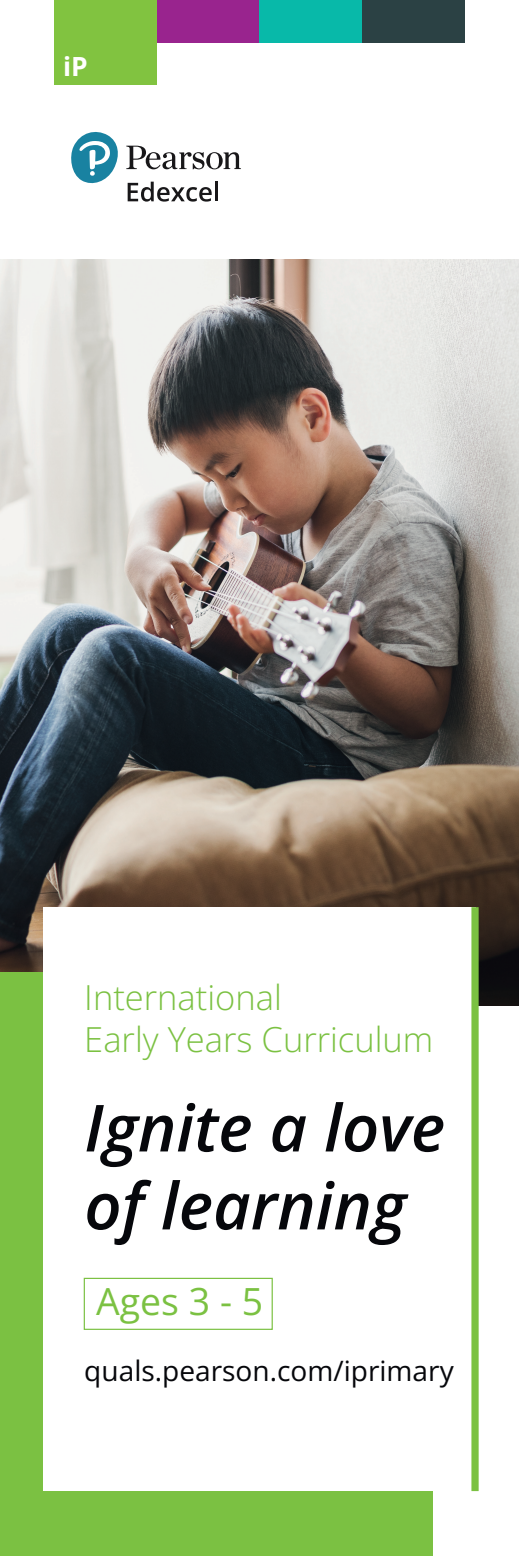
<style>
.page{position:relative;width:519px;height:1556px;background:#fff}
.page>*{position:absolute;margin:0;border:0;box-sizing:border-box;transform-origin:0 0}
.t1{font:italic 600 64.92px/77.9px "Open Sans";color:#06070b}
.t2{font:37.41px "Open Sans";color:#7bc142}
.t3{font:300 34.47px/41.3px "Open Sans";color:#7bc142}
.t4{font:28.05px "Open Sans";color:#06070b}
.t5{font:700 26.37px "Open Sans";color:#fff}
</style>
<div class="page">
<img style="left:0;top:259px;width:518px;height:746px">
<div style="left:55px;top:0;width:102px;height:85px;background:#81c340"></div>
<div style="left:157px;top:0;width:102px;height:42px;background:#99248e"></div>
<div style="left:259px;top:0;width:103px;height:42px;background:#08b9a9"></div>
<div style="left:362px;top:0;width:102px;height:42px;background:#2b4144"></div>
<svg style="left:71px;top:132px;width:170px;height:69px"></svg>
<hr style="left:215px;top:182px;width:3px;height:19px;background:#181719">
<div style="left:0;top:972px;width:432px;height:583px;background:#7bc142"></div>
<div style="left:43px;top:907px;width:432px;height:583px;background:#fff"></div>
<div style="left:471px;top:907px;width:7px;height:583px;background:#7bc142"></div>
<div style="left:84px;top:1277px;width:188px;height:52px;border:1px solid #7bc142"></div>
<p class="t5" style="left:63px;top:48px;width:26px">iP</p>
<p class="t3" style="left:84px;top:976px;width:350px">International<br>Early Years Curriculum</p>
<h1 class="t1" style="left:84px;top:1086px;width:362px">Ignite a love of learning</h1>
<p class="t2" style="left:96px;top:1275px;width:168px">Ages 3 - 5</p>
<p class="t4" style="left:84px;top:1351px;width:371px">quals.pearson.com/iprimary</p>
</div>
